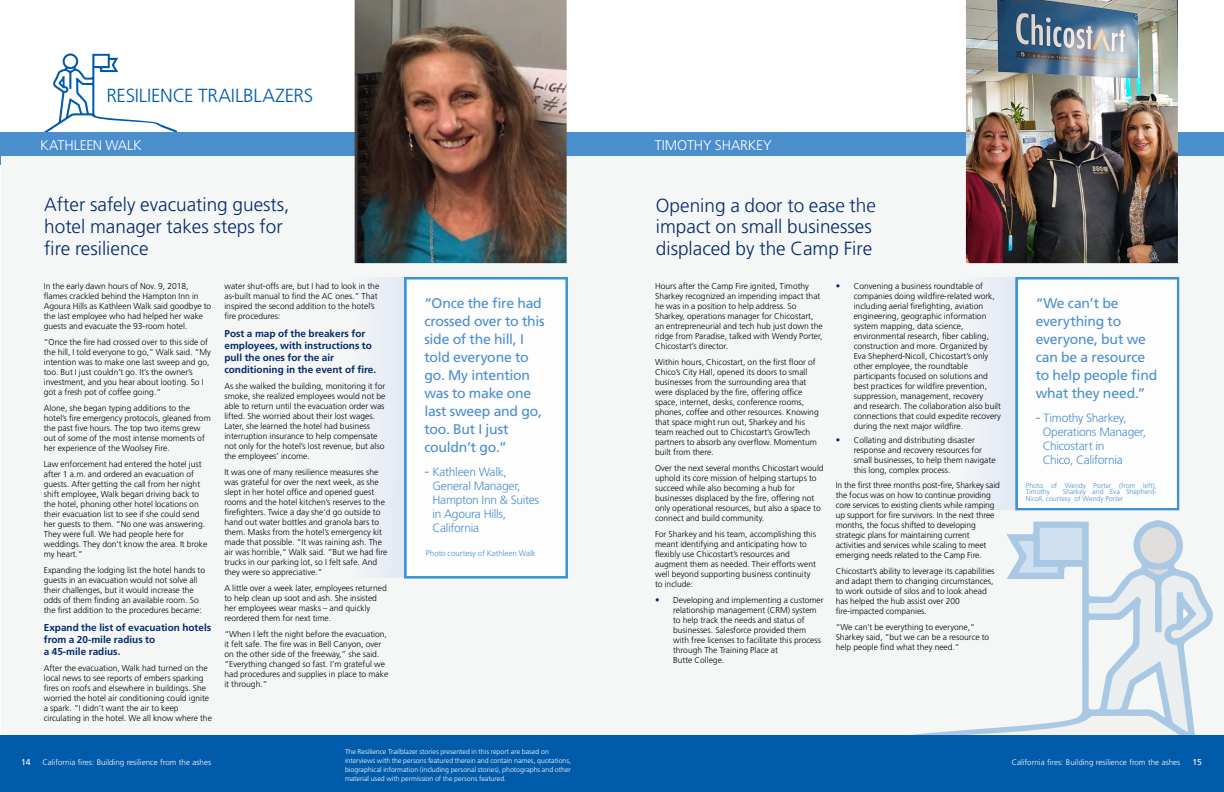
<style>
.page{position:relative;width:1224px;height:792px;background:#fff}
.page>*{position:absolute;margin:0;border:0;box-sizing:border-box;transform-origin:0 0}
.t1{font:300 19px/22px "Frutiger LT Std";color:#03296a}
.t2{font:300 19px "Frutiger LT Std";letter-spacing:-.01em;color:#005baa}
.t3{font:14px/18px "Frutiger LT Std";letter-spacing:-.015em;color:#4a8ecc}
.t4{font:300 14px "Frutiger LT Std";letter-spacing:-.01em;color:#fff}
.t5{font:300 12px/14px "Frutiger LT Std";letter-spacing:-.02em;color:#4a8ecc}
.t6{font:700 10px/12px "Frutiger LT Std";color:#03296a}
.t7{font:300 8.5px/10px "Frutiger LT Std";color:#000}
.t8{font:8.5px "Frutiger LT Std";color:#fff}
.t9{font:300 8px "Frutiger LT Std";color:#fff}
.t10{font:300 8px "Frutiger LT Std";letter-spacing:-.005em;color:#4a8ecc}
.t11{font:300 7px/9px "Frutiger LT Std";color:#fff}
.t12{font:300 7px/6.6px "Frutiger LT Std";color:#4a8ecc}
.s1{font-size:14px}
.s2{font-family:"Frutiger"}
.s3{font-weight:700;font-size:9px;color:#03296a}
</style>
<div class="page">
<svg style="left:44px;top:53px;width:133px;height:79px"></svg>
<div style="left:0;top:132px;width:1224px;height:33px;background:#4a8ecc"></div>
<div style="left:1px;top:156px;width:1223px;height:636px;background:#f5f7f7"></div>
<svg style="left:825px;top:524px;width:399px;height:212px"></svg>
<div style="left:963px;top:277px;width:212px;height:233px;background:#e9eef5"></div>
<div style="left:353px;top:277px;width:213px;height:301px;background:#eaeff5"></div>
<div style="left:404px;top:277px;width:164px;height:301px;background:#fdfdfe"></div>
<div style="left:405px;top:278px;width:162px;height:299px;border:1px solid #4a8ecc"></div>
<img style="left:355px;top:0;width:212px;height:263px">
<div style="left:0;top:736px;width:1224px;height:56px;background:#005baa"></div>
<div style="left:1016px;top:277px;width:163px;height:233px;background:#fdfdfe"></div>
<div style="left:1017px;top:278px;width:161px;height:231px;border:1px solid #4a8ecc"></div>
<img style="left:966px;top:0;width:212px;height:263px">
<h1 class="t2" style="left:106px;top:85px;width:209px">RESILIENCE TRAILBLAZERS</h1>
<h2 class="t4" style="left:40px;top:138px;width:103px">KATHLEEN WALK</h2>
<h2 class="t4" style="left:655px;top:137px;width:118px">TIMOTHY SHARKEY</h2>
<h1 class="t1" style="left:44px;top:194px;width:247px">After safely evacuating guests, hotel manager takes steps for fire resilience</h1>
<p class="t7" style="left:44px;top:281px;width:169px">In the early dawn hours of Nov. 9, 2018, flames crackled behind the Hampton Inn in Agoura Hills as Kathleen Walk said goodbye to the last employee who had helped her wake guests and evacuate the 93-room hotel.</p>
<p class="t7" style="left:44px;top:337px;width:169px">“Once the fire had crossed over to this side of the hill, I told everyone to go,” Walk said. “My intention was to make one last sweep and go, too. But I just couldn’t go. It’s the owner’s investment, and you hear about looting. So I got a fresh pot of coffee going.”</p>
<p class="t7" style="left:44px;top:403px;width:168px">Alone, she began typing additions to the hotel’s fire emergency protocols, gleaned from the past five hours. The top two items grew out of some of the most intense moments of her experience of the Woolsey Fire.</p>
<p class="t7" style="left:44px;top:459px;width:165px">Law enforcement had entered the hotel just after 1 a.m. and ordered an evacuation of guests. After getting the call from her night shift employee, Walk began driving back to the hotel, phoning other hotel locations on their evacuation list to see if she could send her guests to them. “No one was answering.<br>They were full. We had people here for weddings. They don’t know the area. It broke my heart.”</p>
<p class="t7" style="left:44px;top:565px;width:163px">Expanding the lodging list the hotel hands to guests in an evacuation would not solve all their challenges, but it would increase the odds of them finding an available room. So the first addition to the procedures became:</p>
<p class="t6" style="left:44px;top:622px;width:169px">Expand the list of evacuation hotels from a 20-mile radius to<br>a 45-mile radius.</p>
<p class="t7" style="left:44px;top:663px;width:170px">After the evacuation, Walk had turned on the local news to see reports of embers sparking fires on roofs and elsewhere in buildings. She worried the hotel air conditioning could ignite a spark. “I didn’t want the air to keep circulating in the hotel. We all know where the</p>
<p class="t7" style="left:224px;top:281px;width:156px">water shut-offs are, but I had to look in the as-built manual to find the AC ones.” That inspired the second addition to the hotel’s fire procedures:</p>
<p class="t6" style="left:224px;top:328px;width:153px">Post a map of the breakers for employees, with instructions to pull the ones for the air conditioning in the event of fire.</p>
<p class="t7" style="left:224px;top:381px;width:162px">As she walked the building, monitoring it for smoke, she realized employees would not be able to return until the evacuation order was lifted. She worried about their lost wages.<br>Later, she learned the hotel had business interruption insurance to help compensate not only for the hotel’s lost revenue, but also the employees’ income.</p>
<p class="t7" style="left:224px;top:467px;width:164px">It was one of many resilience measures she was grateful for over the next week, as she slept in her hotel office and opened guest rooms and the hotel kitchen’s reserves to the firefighters. Twice a day she’d go outside to hand out water bottles and granola bars to them. Masks from the hotel’s emergency kit made that possible. “It was raining ash. The air was horrible,” Walk said. “But we had fire trucks in our parking lot, so I felt safe. And they were so appreciative.”</p>
<p class="t7" style="left:224px;top:583px;width:164px">A little over a week later, employees returned to help clean up soot and ash. She insisted her employees wear masks – and quickly reordered them for next time.</p>
<p class="t7" style="left:224px;top:629px;width:165px">“When I left the night before the evacuation, it felt safe. The fire was in Bell Canyon, over on the other side of the freeway,” she said. “Everything changed so fast. I’m grateful we had procedures and supplies in place to make it through.”</p>
<h2 class="t3" style="left:424px;top:294px;width:122px">“Once the fire had crossed over to this side of the hill, I told everyone to go. My intention was to make one last sweep and go, too. But I just couldn’t go.”</h2>
<h3 class="t5" style="left:432px;top:465px;width:108px;text-indent:-8px"><span class="s1">-</span> Kathleen Walk,<br>General Manager,<br>Hampton Inn &amp; Suites in Agoura Hills,<br>California</h3>
<p class="t10" style="left:426px;top:548px;width:111px">Photo courtesy of Kathleen Walk</p>
<h1 class="t1" style="left:656px;top:194px;width:222px;line-height:21.6px">Opening a door to eas<span class="s2">e the </span>impact on small businesses displaced by the Camp Fire</h1>
<p class="t7" style="left:655px;top:281px;width:169px">Hours after the Camp Fire ignited, Timothy Sharkey recognized an impending impact that he was in a position to help address. So Sharkey, operations manager for Chicostart, an entrepreneurial and tech hub just down the ridge from Paradise, talked with Wendy Porter, Chicostart’s director.</p>
<p class="t7" style="left:655px;top:357px;width:165px">Within hours, Chicostart, on the first floor of Chico’s City Hall, opened its doors to small businesses from the surrounding area that were displaced by the fire, offering office space, internet, desks, conference rooms, phones, coffee and other resources. Knowing that space might run out, Sharkey and his team reached out to Chicostart’s GrowTech partners to absorb any overflow. Momentum built from there.</p>
<p class="t7" style="left:655px;top:463px;width:170px">Over the next several months Chicostart would uphold its core mission of helping startups to succeed while also becoming a hub for businesses displaced by the fire, offering not only operational resources, but also a space to connect and build community.</p>
<p class="t7" style="left:655px;top:529px;width:163px">For Sharkey and his team, accomplishing this meant identifying and anticipating how to flexibly use Chicostart’s resources and augment them as needed. Their efforts went well beyond supporting business continuity to include:</p>
<p class="t7" style="left:673px;top:595px;width:152px;text-indent:-18px"><span class="s3">•</span> Developing and implementing a customer relationship management (CRM) system to help track the needs and status of businesses. Salesforce provided them with free licenses to facilitate this process through The Training Place at<br>Butte College.</p>
<p class="t7" style="left:854px;top:281px;width:149px;text-indent:-18px"><span class="s3">•</span> Convening a business roundtable of companies doing wildfire-related work, including aerial firefighting, aviation engineering, geographic information system mapping, data science, environmental research, fiber cabling, construction and more. Organized by Eva Shepherd-Nicoll, Chicostart’s only other employee, the roundtable participants focused on solutions and best practices for wildfire prevention, suppression, management, recovery<br>and research. The collaboration also built connections that could expedite recovery during the next major wildfire.</p>
<p class="t7" style="left:854px;top:436px;width:143px;text-indent:-18px"><span class="s3">•</span> Collating and distributing disaster response and recovery resources for small businesses, to help them navigate this long, complex process.</p>
<p class="t7" style="left:836px;top:480px;width:166px">In the first three months post-fire, Sharkey said the focus was on how to continue providing core services to existing clients while ramping up support for fire survivors. In the next three months, the focus shifted to developing strategic plans for maintaining current activities and services while scaling to meet emerging needs related to the Camp Fire.</p>
<p class="t7" style="left:836px;top:566px;width:160px">Chicostart’s ability to leverage its capabilities and adapt them to changing circumstances, to work outside of silos and to look ahead has helped the hub assist over 200 fire-impacted companies.</p>
<p class="t7" style="left:836px;top:622px;width:155px">“We can’t be everything to everyone,”<br>Sharkey said, “but we can be a resource to help people find what they need.”</p>
<h2 class="t3" style="left:1036px;top:294px;width:123px">“We can’t be everything to everyone, but we can be a resource to help people find what they need.”</h2>
<h3 class="t5" style="left:1043px;top:411px;width:105px;text-indent:-7px"><span class="s1">-</span> Timothy Sharkey,<br>Operations Manager,<br>Chicostart in<br>Chico, California</h3>
<p class="t12" style="left:1026px;top:482px;width:132px"><span class="s2">P</span>hoto of Wendy Porter <span class="s2">(from left)</span>,<br>Timothy</p>
<p class="t12" style="left:1026px;top:488px;width:132px;line-height:6.9px;text-indent:37px">Sharkey and Eva Shepherd-<br>Nicoll, courtesy of Wendy Porter</p>
<p class="t11" style="left:345px;top:747px;width:228px">The Resilience Trailblazer stories presented in this report are based on interviews with the persons featured therein and contain names, quotations, biographical information (including personal stories), photographs and other material used with permission of the persons featured.</p>
<p class="t8" style="left:21px;top:757px;width:11px">14</p>
<p class="t9" style="left:43px;top:758px;width:170px">California fires: Building resilience from the ashes</p>
<p class="t9" style="left:1012px;top:758px;width:170px">California fires: Building resilience from the ashes</p>
<p class="t8" style="left:1192px;top:757px;width:11px">15</p>
</div>
